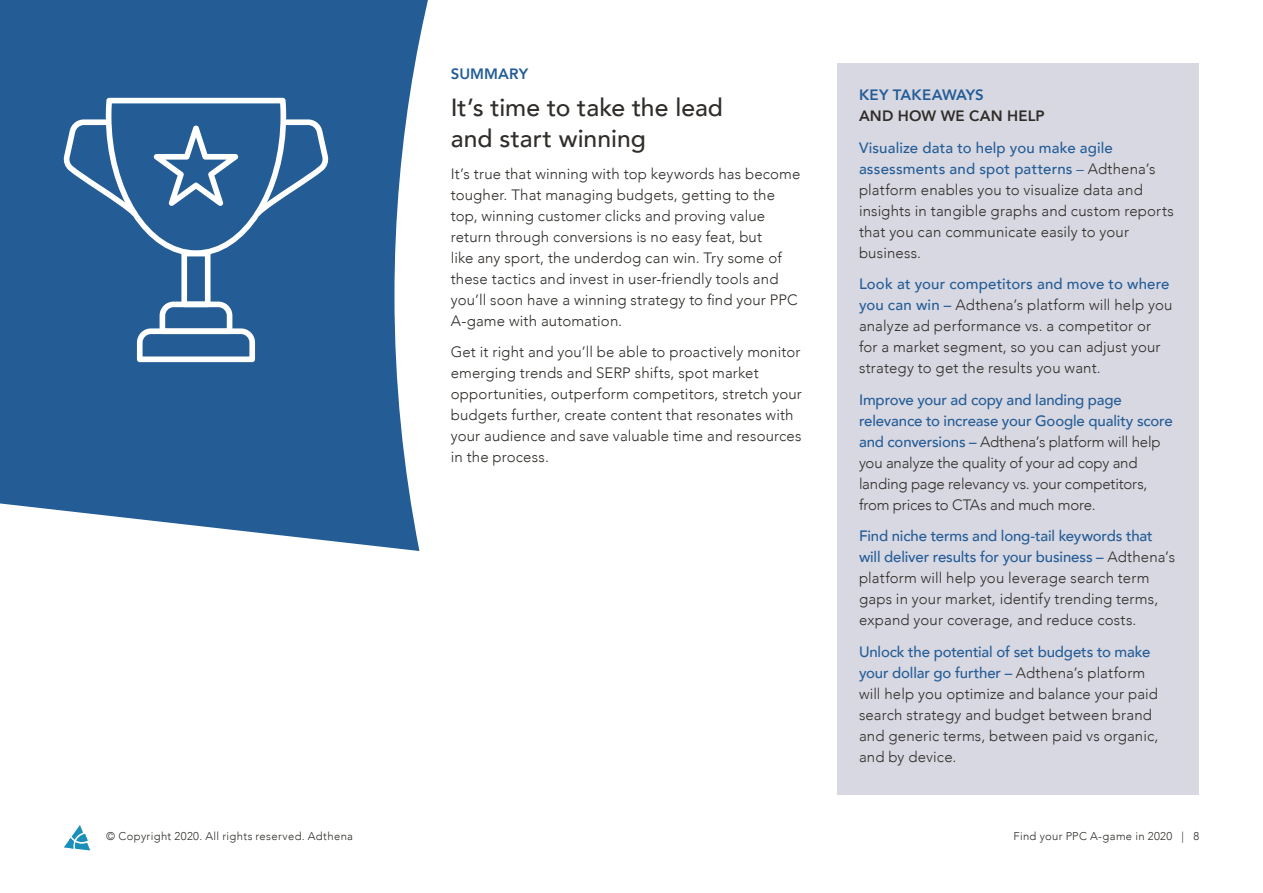
<style>
.page{position:relative;width:1263px;height:893px;background:#fff}
.page>*{position:absolute;margin:0;border:0;box-sizing:border-box;transform-origin:0 0}
.t1{font:500 24.75px/31.5px "Avenir";color:#302d2a}
.t2{font:300 15px/21px "Avenir";letter-spacing:.01em;color:#302d2a}
.t3{font:300 15px/21px "Avenir";letter-spacing:-.01em;color:#302d2a}
.t4{font:800 15px "Avenir";letter-spacing:.005em;color:#245d96}
.t5{font:800 15px "Avenir";letter-spacing:.01em;color:#302d2a}
.t6{font:300 11.25px "Avenir";letter-spacing:.03em;color:#302d2a}
.s1{font-weight:500;color:#245d96}
.s2{color:#245d96}
</style>
<div class="page">
<svg style="left:64px;top:825px;width:26px;height:25px"></svg>
<div style="left:838px;top:64px;width:361px;height:731px;background:#d8d8e2"></div>
<svg style="left:0;top:0;width:428px;height:551px;background:#4273a4"></svg>
<svg style="left:63px;top:98px;width:266px;height:264px;background:#4072a3"></svg>
<p class="t4" style="left:451px;top:62px;width:79px">SUMMARY</p>
<h1 class="t1" style="left:451px;top:90px;width:274px">It’s time to take the lead and start winning</h1>
<p class="t2" style="left:451px;top:163px;width:351px">It’s true that winning with top keywords has become tougher. That managing budgets, getting to the top, winning customer clicks and proving value return through conversions is no easy feat, but<br>like any sport, the underdog can win. Try some of these tactics and invest in user-friendly tools and you’ll soon have a winning strategy to find your PPC A-game with automation.</p>
<p class="t2" style="left:451px;top:341px;width:353px">Get it right and you’ll be able to proactively monitor emerging trends and SERP shifts, spot market opportunities, outperform competitors, stretch your budgets further, create content that resonates with your audience and save valuable time and resources in the process.</p>
<p class="t4" style="left:859px;top:83px;width:126px">KEY TAKEAWAYS</p>
<p class="t5" style="left:859px;top:104px;width:187px">AND HOW WE CAN HELP</p>
<p class="t2" style="left:859px;top:137px;width:316px"><span class="s1">Visualize data to help you make agile assessments and spot patterns</span> <span class="s2">–</span> Adthena’s platform enables you to visualize data and insights in tangible graphs and custom reports that you can communicate easily to your business.</p>
<p class="t2" style="left:859px;top:273px;width:315px"><span class="s1">Look at your competitors and move to where you can win –</span> Adthena’s platform will help you analyze ad performance vs. a competitor or for a market segment, so you can adjust your strategy to get the results you want.</p>
<p class="t3" style="left:859px;top:389px;width:315px"><span class="s1">Improve your ad copy and landing page relevance to increase your Google quality score and conversions –</span> Adthena’s platform will help you analyze the quality of your ad copy and landing page relevancy vs. your competitors, from prices to CTAs and much more.</p>
<p class="t2" style="left:859px;top:525px;width:318px"><span class="s1">Find niche terms and long-tail keywords that will deliver results for your business –</span> Adthena’s platform will help you leverage search term gaps in your market, identify trending terms, expand your coverage, and reduce costs.</p>
<p class="t2" style="left:859px;top:641px;width:301px"><span class="s1">Unlock the potential of set budgets to make your dollar go further –</span> Adthena’s platform will help you optimize and balance your paid search strategy and budget between brand and generic terms, between paid vs organic, and by device.</p>
<p class="t6" style="left:106px;top:830px;width:248px">© Copyright 2020. All rights reserved. Adthena</p>
<p class="t6" style="left:1013px;top:830px;width:187px">Find your PPC A-game in 2020 | 8</p>
</div>
